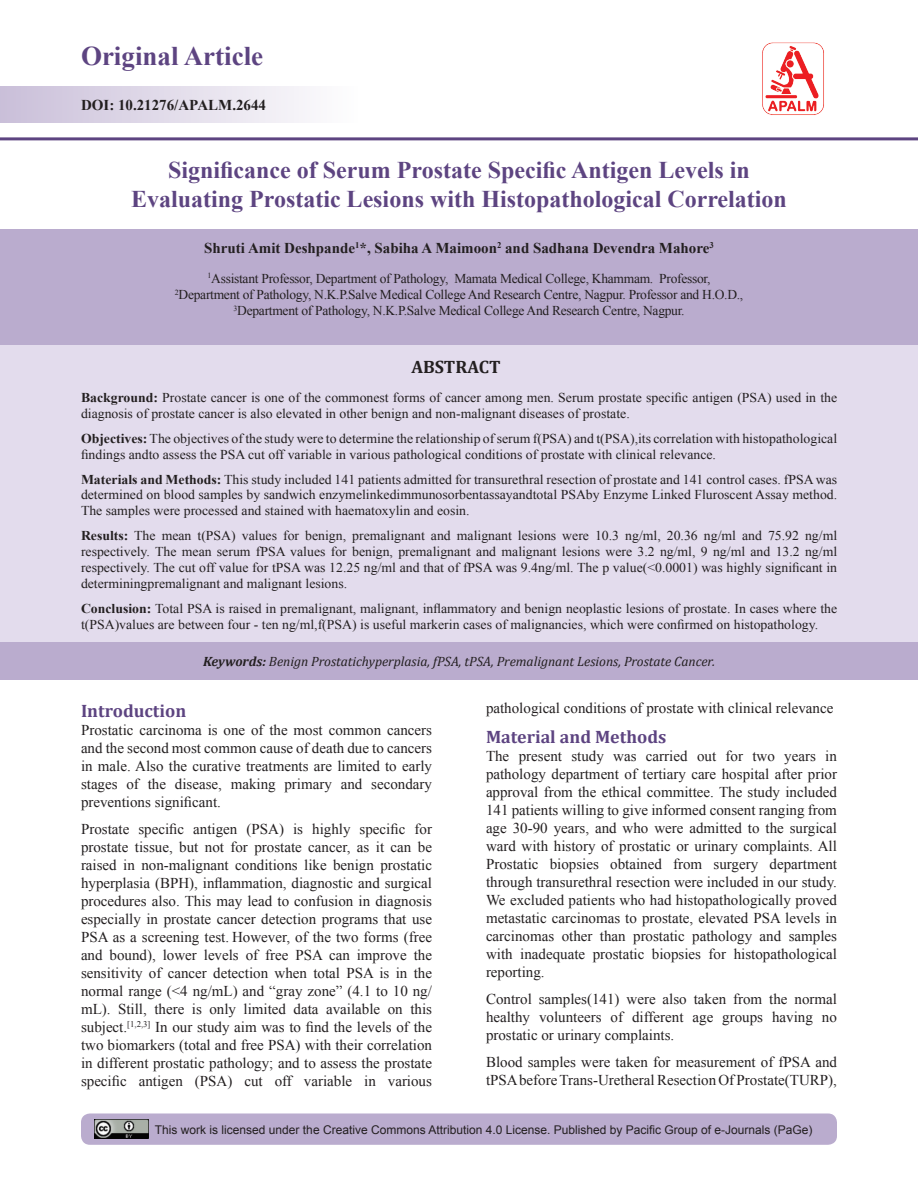
<style>
.page{position:relative;width:918px;height:1188px;background:#fff}
.page>*{position:absolute;margin:0;border:0;box-sizing:border-box;transform-origin:0 0}
.t1{font:700 27px "Times New Roman";color:#5d4481}
.Chap_head{font:700 24px/28.8px "Times New Roman";color:#5d4481;text-align:center}
.Subhead{font:700 18px "Cambria";color:#5d4481}
.Abstract_head{font:700 18px "Cambria";color:#231f20}
.BodyText{font:15px/18px "Times New Roman";color:#231f20;text-align:justify}
.Author_head{font:700 15px "Times New Roman";color:#231f20}
.DOI_No{font:700 15px "Times New Roman";color:#231f20}
.Abstract_Text{font:13.5px/15.9px "Times New Roman";color:#231f20}
.Address{font:13.5px "Times New Roman";letter-spacing:-.02em;color:#231f20}
.Key_Words{font:italic 13.5px "Cambria";color:#231f20}
.t2{font:12px "Arial";color:#231f20}
.s1{font-weight:700}
</style>
<div class="page">
<div style="left:81px;top:1113px;width:756px;height:32px;background:#baacce;border-radius:9px"></div>
<div style="left:0;top:86px;width:357px;height:37px;background:linear-gradient(to right,#cabfd9,#fefefe)"></div>
<hr style="left:0;top:137px;width:918px;height:3px;background:#5d4481">
<img style="left:94px;top:1120px;width:54px;height:19px">
<img style="left:762px;top:42px;width:62px;height:73px">
<div style="left:0;top:230px;width:918px;height:115px;background:#baacce"></div>
<div style="left:0;top:345px;width:918px;height:297px;background:#e3dced"></div>
<div style="left:0;top:642px;width:918px;height:38px;background:#baacce"></div>
<h1 class="t1" style="left:81px;top:38px;width:184px">Original Article</h1>
<p class="DOI_No" style="left:81px;top:94px;width:187px">DOI: 10.21276/APALM.2644</p>
<p class="Chap_head" style="left:131px;top:155px;width:657px">Significance of Serum Prostate Specific Antigen Levels in<br>Evaluating Prostatic Lesions with Histopathological Correlation</p>
<p class="Author_head" style="left:204px;top:238px;width:511px">Shruti Amit Deshpande<sup>1</sup>*, Sabiha A Maimoon<sup>2</sup> and Sadhana Devendra Mahore<sup>3</sup></p>
<p class="Address" style="left:207px;top:269px;width:505px"><sup>1</sup>Assistant Professor, Department of Pathology, Mamata Medical College, Khammam. Professor,</p>
<p class="Address" style="left:175px;top:286px;width:570px"><sup>2</sup>Department of Pathology, N.K.P.Salve Medical College And Research Centre, Nagpur. Professor and H.O.D.,</p>
<p class="Address" style="left:234px;top:302px;width:453px"><sup>3</sup>Department of Pathology, N.K.P.Salve Medical College And Research Centre, Nagpur.</p>
<p class="Abstract_head" style="left:411px;top:354px;width:91px">ABSTRACT</p>
<p class="Abstract_Text" style="left:81px;top:389px;width:758px"><span class="s1">Background:</span> Prostate cancer is one of the commonest forms of cancer among men. Serum prostate specific antigen (PSA) used in the diagnosis of prostate cancer is also elevated in other benign and non-malignant diseases of prostate.</p>
<p class="Abstract_Text" style="left:81px;top:430px;width:758px"><span class="s1">Objectives:</span> The objectives of the study were to determine the relationship of serum f(PSA) and t(PSA),its correlation with histopathological findings andto assess the PSA cut off variable in various pathological conditions of prostate with clinical relevance.</p>
<p class="Abstract_Text" style="left:81px;top:471px;width:758px;text-align:justify"><span class="s1">Materials and Methods:</span> This study included 141 patients admitted for transurethral resection of prostate and 141 control cases. fPSA was determined on blood samples by sandwich enzymelinkedimmunosorbentassayandtotal PSAby Enzyme Linked Fluroscent Assay method.<br>The samples were processed and stained with haematoxylin and eosin.</p>
<p class="Abstract_Text" style="left:81px;top:528px;width:758px;text-align:justify"><span class="s1">Results:</span> The mean t(PSA) values for benign, premalignant and malignant lesions were 10.3 ng/ml, 20.36 ng/ml and 75.92 ng/ml respectively. The mean serum fPSA values for benign, premalignant and malignant lesions were 3.2 ng/ml, 9 ng/ml and 13.2 ng/ml respectively. The cut off value for tPSA was 12.25 ng/ml and that of fPSA was 9.4ng/ml. The p value(&lt;0.0001) was highly significant in determiningpremalignant and malignant lesions.</p>
<p class="Abstract_Text" style="left:81px;top:600px;width:758px"><span class="s1">Conclusion:</span> Total PSA is raised in premalignant, malignant, inflammatory and benign neoplastic lesions of prostate. In cases where the t(PSA)values are between four - ten ng/ml,f(PSA) is useful markerin cases of malignancies, which were confirmed on histopathology.</p>
<p class="Key_Words" style="left:203px;top:652px;width:514px"><span class="s1">Keywords:</span> Benign Prostatichyperplasia, fPSA, tPSA, Premalignant Lesions, Prostate Cancer.</p>
<p class="Subhead" style="left:81px;top:698px;width:107px">Introduction</p>
<p class="BodyText" style="left:81px;top:721px;width:353px">Prostatic carcinoma is one of the most common cancers and the second most common cause of death due to cancers in male. Also the curative treatments are limited to early stages of the disease, making primary and secondary preventions significant.</p>
<p class="BodyText" style="left:81px;top:820px;width:353px">Prostate specific antigen (PSA) is highly specific for prostate tissue, but not for prostate cancer, as it can be raised in non-malignant conditions like benign prostatic hyperplasia (BPH), inflammation, diagnostic and surgical procedures also. This may lead to confusion in diagnosis especially in prostate cancer detection programs that use PSA as a screening test. However, of the two forms (free and bound), lower levels of free PSA can improve the sensitivity of cancer detection when total PSA is in the normal range (&lt;4 ng/mL) and “gray zone” (4.1 to 10 ng/ mL). Still, there is only limited data available on this subject.<sup>[1,2,3]</sup> In our study aim was to find the levels of the two biomarkers (total and free PSA) with their correlation in different prostatic pathology; and to assess the prostate specific antigen (PSA) cut off variable in various</p>
<p class="BodyText" style="left:486px;top:698px;width:349px">pathological conditions of prostate with clinical relevance</p>
<p class="Subhead" style="left:486px;top:724px;width:182px">Material and Methods</p>
<p class="BodyText" style="left:486px;top:747px;width:353px">The present study was carried out for two years in pathology department of tertiary care hospital after prior approval from the ethical committee. The study included 141 patients willing to give informed consent ranging from age 30-90 years, and who were admitted to the surgical ward with history of prostatic or urinary complaints. All Prostatic biopsies obtained from surgery department through transurethral resection were included in our study.<br>We excluded patients who had histopathologically proved metastatic carcinomas to prostate, elevated PSA levels in carcinomas other than prostatic pathology and samples with inadequate prostatic biopsies for histopathological reporting.</p>
<p class="BodyText" style="left:486px;top:990px;width:353px">Control samples(141) were also taken from the normal healthy volunteers of different age groups having no prostatic or urinary complaints.</p>
<p class="BodyText" style="left:486px;top:1053px;width:353px">Blood samples were taken for measurement of fPSA and tPSA before Trans-Uretheral Resection Of Prostate(TURP),</p>
<p class="t2" style="left:155px;top:1121px;width:659px">This work is licensed under the Creative Commons Attribution 4.0 License. Published by Pacific Group of e-Journals (PaGe)</p>
</div>
